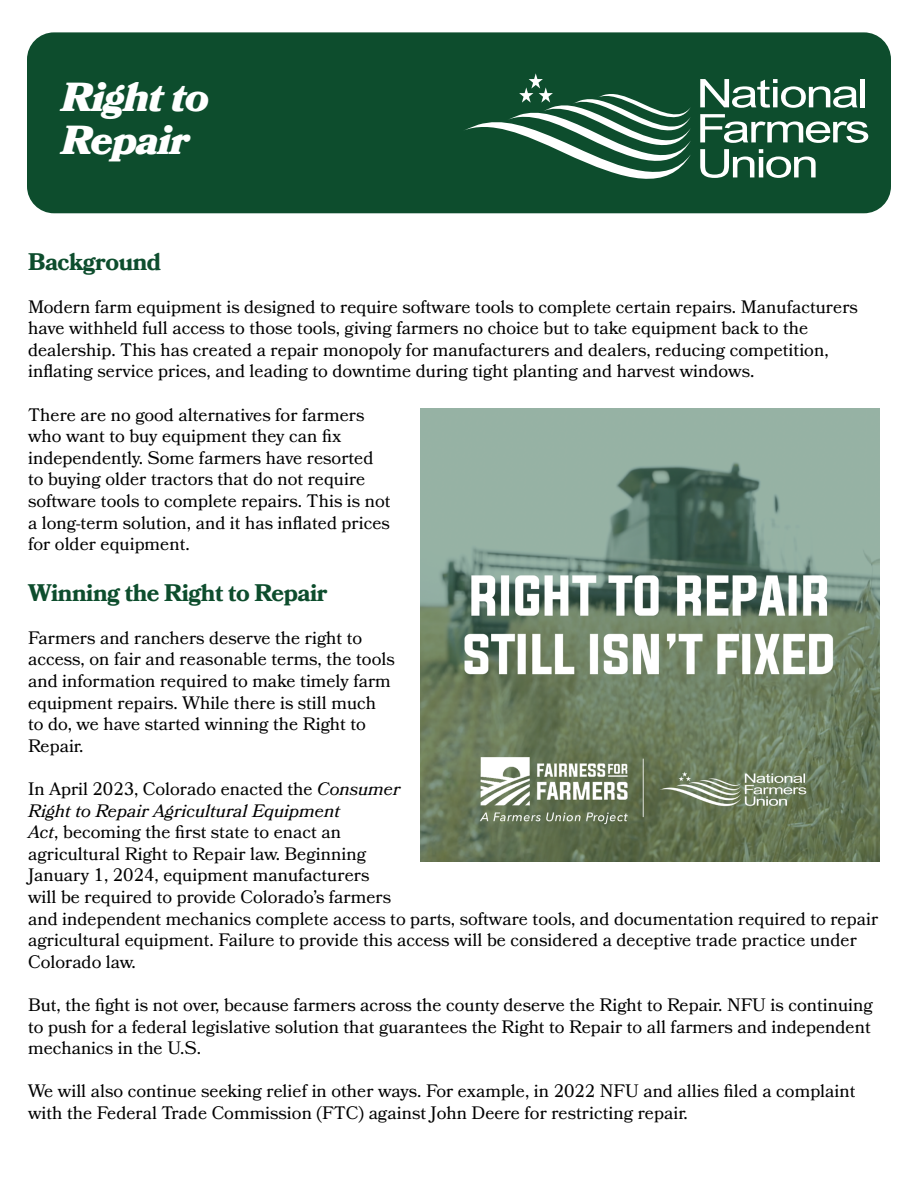
<style>
.page{position:relative;width:918px;height:1188px;background:#fff}
.page>*{position:absolute;margin:0;border:0;box-sizing:border-box;transform-origin:0 0}
.t1{font:italic 900 40.5px/42.6px "Bookmania";letter-spacing:-.02em;color:#fff}
.t2{font:700 24px "Bookmania";letter-spacing:-.02em;color:#0d4d2d}
.t3{font:18px/21.6px "Bookmania";color:#000}
.s1{font-style:italic}
</style>
<div class="page">
<img style="left:420px;top:408px;width:460px;height:453px">
<div style="left:27px;top:32px;width:864px;height:181px;background:#0d4d2d;border-radius:27px"></div>
<svg style="left:700px;top:79px;width:158px;height:29px"></svg>
<div style="left:860px;top:79px;width:5px;height:28px;background:#fff"></div>
<svg style="left:465px;top:73px;width:226px;height:106px"></svg>
<svg style="left:700px;top:114px;width:168px;height:29px"></svg>
<svg style="left:700px;top:149px;width:116px;height:29px"></svg>
<h1 class="t1" style="left:62px;top:76px;width:149px">Right to<br>Repair</h1>
<h2 class="t2" style="left:28px;top:248px;width:135px">Background</h2>
<p class="t3" style="left:28px;top:296px;width:831px">Modern farm equipment is designed to require software tools to complete certain repairs. Manufacturers have withheld full access to those tools, giving farmers no choice but to take equipment back to the dealership. This has created a repair monopoly for manufacturers and dealers, reducing competition, inflating service prices, and leading to downtime during tight planting and harvest windows.</p>
<p class="t3" style="left:28px;top:404px;width:364px">There are no good alternatives for farmers who want to buy equipment they can fix independently. Some farmers have resorted to buying older tractors that do not require software tools to complete repairs. This is not a long-term solution, and it has inflated prices for older equipment.</p>
<h2 class="t2" style="left:28px;top:579px;width:301px">Winning the Right to Repair</h2>
<p class="t3" style="left:28px;top:627px;width:368px">Farmers and ranchers deserve the right to access, on fair and reasonable terms, the tools and information required to make timely farm equipment repairs. While there is still much to do, we have started winning the Right to Repair.</p>
<p class="t3" style="left:28px;top:778px;width:852px">In April 2023, Colorado enacted the <span class="s1">Consumer<br>Right to Repair Agricultural Equipment<br>Act</span>, becoming the first state to enact an<br>agricultural Right to Repair law. Beginning<br>January 1, 2024, equipment manufacturers<br>will be required to provide Colorado’s farmers<br>and independent mechanics complete access to parts, software tools, and documentation required to repair agricultural equipment. Failure to provide this access will be considered a deceptive trade practice under Colorado law.</p>
<p class="t3" style="left:28px;top:994px;width:846px">But, the fight is not over, because farmers across the county deserve the Right to Repair. NFU is continuing to push for a federal legislative solution that guarantees the Right to Repair to all farmers and independent mechanics in the U.S.</p>
<p class="t3" style="left:28px;top:1080px;width:829px">We will also continue seeking relief in other ways. For example, in 2022 NFU and allies filed a complaint with the Federal Trade Commission (FTC) against John Deere for restricting repair.</p>
</div>
